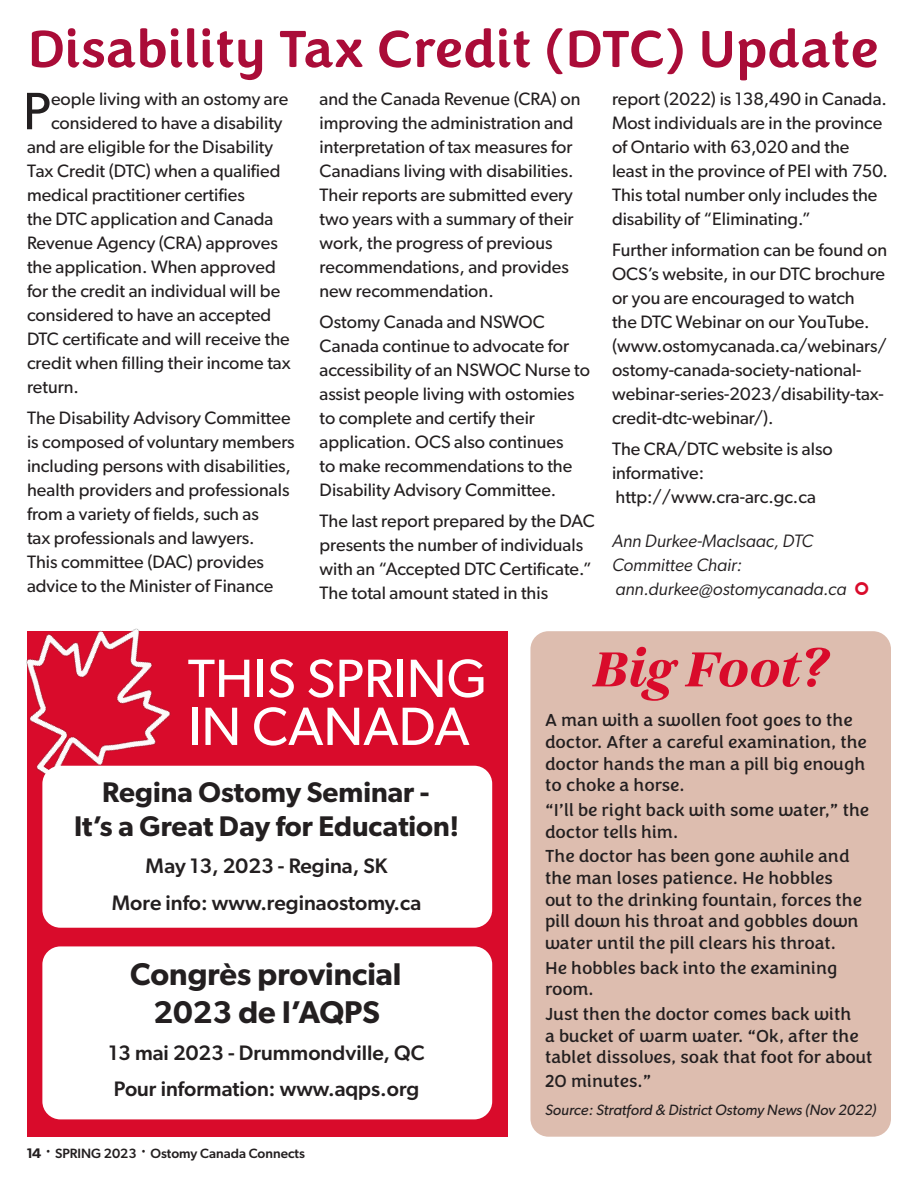
<style>
.page{position:relative;width:918px;height:1188px;background:#fff}
.page>*{position:absolute;margin:0;border:0;box-sizing:border-box;transform-origin:0 0}
.OCS_Heading_1{font:500 54px "Congenial";color:#aa0c38}
.OCS_Heading_1-2{font:54px/48px "Gibson";color:#fff}
.OCS_Large_Paragraph{font:italic 700 54px "Lavigne Text";color:#d90b2b}
.OCS_Large_Paragraph-2{font:52.8px "Gibson";color:#231f20}
.OCS_Heading_2{font:600 31.5px/37.8px "Gibson";color:#231f20;text-align:center}
.OCS_Heading_2-2{font:600 28.5px "Gibson";color:#231f20}
.OCS_Heading_2-3{font:500 21px "Gibson";color:#231f20}
.OCS_Large_Paragraph-3{font:18px/24px "Gibson";color:#231f20}
.OCS_Large_Paragraph-4{font:18px/21.6px "Congenial";color:#231f20}
.OCS_Large_Paragraph-5{font:italic 18px/24px "Gibson";color:#231f20}
.OCS_Subtitle{font:italic 15px "Gibson";color:#231f20}
.t1{font:500 13.5px "Gibson";color:#231f20}
.s1{font-family:"Paralucent";font-weight:600;font-size:15px}
</style>
<div class="page">
<div style="left:530px;top:631px;width:361px;height:506px;background:#ddbdaf;border-radius:18px"></div>
<div style="left:27px;top:631px;width:481px;height:506px;background:#d90b2b"></div>
<div style="left:42px;top:946px;width:450px;height:173px;background:#fff;border-radius:18px"></div>
<img style="left:26px;top:628px;width:187px;height:152px">
<div style="left:42px;top:766px;width:450px;height:162px;background:#fff;border-radius:18px"></div>
<p class="OCS_Heading_1" style="left:27px;top:16px;width:853px">Disability Tax Credit (DTC) Update</p>
<p class="OCS_Large_Paragraph-2" style="left:23px;top:79px;width:30px">P</p>
<p class="OCS_Large_Paragraph-3" style="left:51px;top:87px;width:239px">eople living with an ostomy are</p>
<p class="OCS_Large_Paragraph-3" style="left:51px;top:111px;width:233px">considered to have a disability</p>
<p class="OCS_Large_Paragraph-3" style="left:27px;top:135px;width:248px">and are eligible for the Disability</p>
<p class="OCS_Large_Paragraph-3" style="left:27px;top:159px;width:255px">Tax Credit (DTC) when a qualified</p>
<p class="OCS_Large_Paragraph-3" style="left:27px;top:183px;width:219px">medical practitioner certifies</p>
<p class="OCS_Large_Paragraph-3" style="left:27px;top:207px;width:248px">the DTC application and Canada</p>
<p class="OCS_Large_Paragraph-3" style="left:27px;top:231px;width:252px">Revenue Agency (CRA) approves</p>
<p class="OCS_Large_Paragraph-3" style="left:27px;top:255px;width:250px">the application. When approved</p>
<p class="OCS_Large_Paragraph-3" style="left:27px;top:279px;width:255px">for the credit an individual will be</p>
<p class="OCS_Large_Paragraph-3" style="left:27px;top:303px;width:246px">considered to have an accepted</p>
<p class="OCS_Large_Paragraph-3" style="left:27px;top:327px;width:264px">DTC certificate and will receive the</p>
<p class="OCS_Large_Paragraph-3" style="left:27px;top:351px;width:265px">credit when filling their income tax</p>
<p class="OCS_Large_Paragraph-3" style="left:27px;top:375px;width:53px">return.</p>
<p class="OCS_Large_Paragraph-3" style="left:27px;top:406px;width:269px">The Disability Advisory Committee is composed of voluntary members including persons with disabilities, health providers and professionals from a variety of fields, such as<br>tax professionals and lawyers.<br>This committee (DAC) provides advice to the Minister of Finance</p>
<p class="OCS_Large_Paragraph-3" style="left:320px;top:87px;width:263px">and the Canada Revenue (CRA) on improving the administration and interpretation of tax measures for<br>Canadians living with disabilities.<br>Their reports are submitted every two years with a summary of their work, the progress of previous recommendations, and provides new recommendation.</p>
<p class="OCS_Large_Paragraph-3" style="left:320px;top:310px;width:272px">Ostomy Canada and NSWOC<br>Canada continue to advocate for accessibility of an NSWOC Nurse to assist people living with ostomies to complete and certify their application. OCS also continues<br>to make recommendations to the<br>Disability Advisory Committee.</p>
<p class="OCS_Large_Paragraph-3" style="left:320px;top:508px;width:277px">The last report prepared by the DAC presents the number of individuals with an “Accepted DTC Certificate.” The total amount stated in this</p>
<p class="OCS_Large_Paragraph-3" style="left:612px;top:87px;width:278px">report (2022) is 138,490 in Canada.<br>Most individuals are in the province of Ontario with 63,020 and the least in the province of PEI with 750.<br>This total number only includes the disability of “Eliminating.”</p>
<p class="OCS_Large_Paragraph-3" style="left:612px;top:238px;width:277px">Further information can be found on OCS’s website, in our DTC brochure or you are encouraged to watch<br>the DTC Webinar on our YouTube. (www.ostomycanada.ca/webinars/ ostomy-canada-society-national&shy;webinar-series-2023/disability-tax&shy;credit-dtc-webinar/).</p>
<p class="OCS_Large_Paragraph-3" style="left:612px;top:436px;width:222px">The CRA/DTC website is also informative: http://www.cra-arc.gc.ca</p>
<p class="OCS_Large_Paragraph-5" style="left:612px;top:529px;width:236px">Ann Durkee-MacIsaac, DTC<br>Committee Chair: ann.durkee@ostomycanada.ca</p>
<p class="OCS_Heading_1-2" style="left:188px;top:653px;width:301px">THIS SPRING<br>IN CANADA</p>
<p class="OCS_Heading_2-2" style="left:102px;top:775px;width:329px">Regina Ostomy Seminar -</p>
<p class="OCS_Heading_2-2" style="left:74px;top:809px;width:387px">It’s a Great Day for Education!</p>
<p class="OCS_Heading_2-3" style="left:146px;top:853px;width:243px">May 13, 2023 - Regina, SK</p>
<p class="OCS_Heading_2-3" style="left:112px;top:890px;width:311px">More info: www.reginaostomy.ca</p>
<p class="OCS_Heading_2" style="left:130px;top:955px;width:273px">Congrès provincial<br>2023 de l’AQPS</p>
<p class="OCS_Heading_2-3" style="left:109px;top:1040px;width:318px">13 mai 2023 - Drummondville, QC</p>
<p class="OCS_Heading_2-3" style="left:114px;top:1077px;width:307px">Pour information: www.aqps.org</p>
<p class="t1" style="left:27px;top:1145px;width:279px"><span class="s1">14</span> SPRING 2023 Ostomy Canada Connects</p>
<p class="OCS_Large_Paragraph" style="left:593px;top:638px;width:236px">Big Foot?</p>
<p class="OCS_Large_Paragraph-4" style="left:545px;top:710px;width:323px">A man with a swollen foot goes to the doctor. After a careful examination, the doctor hands the man a pill big enough to choke a horse.</p>
<p class="OCS_Large_Paragraph-4" style="left:545px;top:800px;width:326px">“I’ll be right back with some water,” the doctor tells him.</p>
<p class="OCS_Large_Paragraph-4" style="left:545px;top:846px;width:319px">The doctor has been gone awhile and the man loses patience. He hobbles out to the drinking fountain, forces the pill down his throat and gobbles down water until the pill clears his throat.</p>
<p class="OCS_Large_Paragraph-4" style="left:545px;top:957px;width:294px">He hobbles back into the examining room.</p>
<p class="OCS_Large_Paragraph-4" style="left:545px;top:1004px;width:329px">Just then the doctor comes back with<br>a bucket of warm water. “Ok, after the tablet dissolves, soak that foot for about</p>
<p class="OCS_Large_Paragraph-4" style="left:545px;top:1071px;width:108px">20 minutes.”</p>
<p class="OCS_Subtitle" style="left:545px;top:1101px;width:333px">Source: Stratford &amp; District Ostomy News (Nov 2022)</p>
</div>
